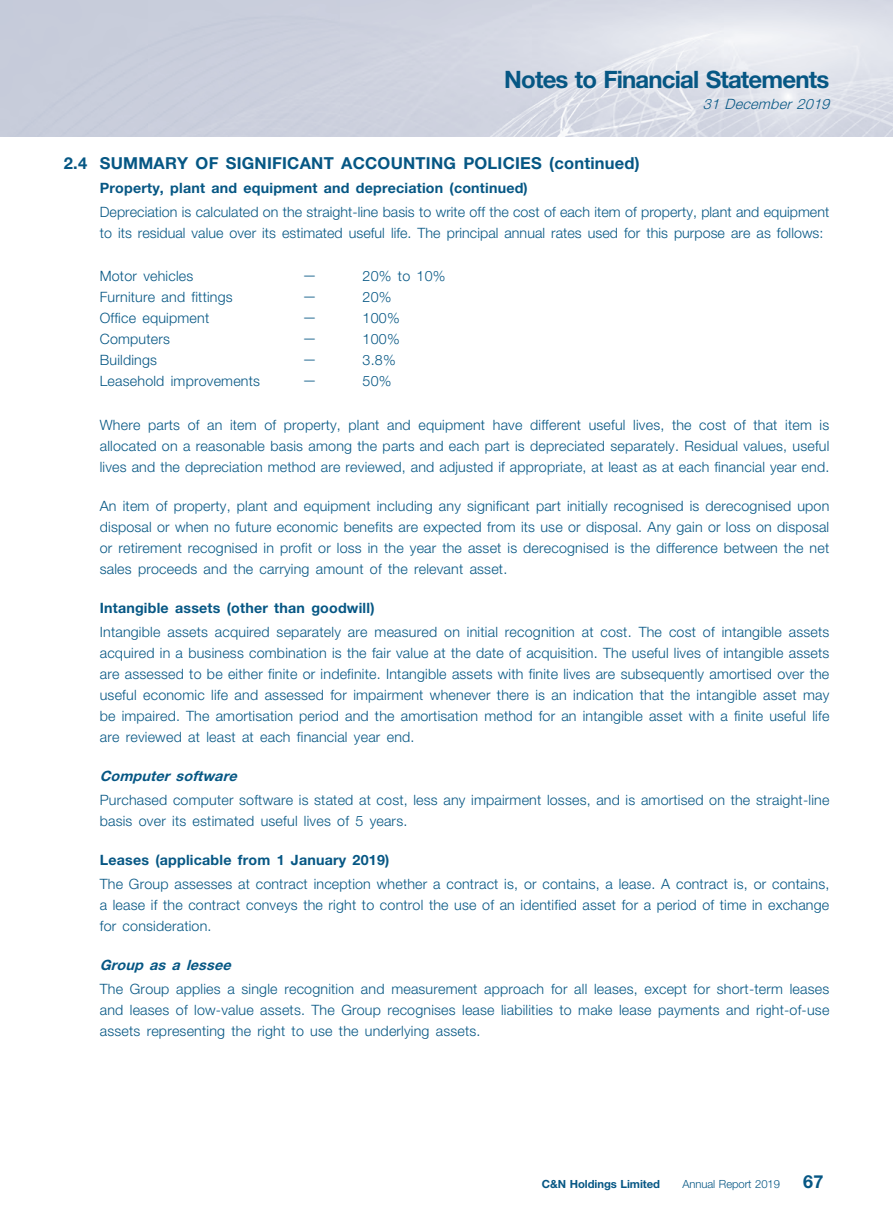
<style>
.page{position:relative;width:893px;height:1212px;background:#fff}
.page>*{position:absolute;margin:0;border:0;box-sizing:border-box;transform-origin:0 0}
.t1{font:700 24px "Helvetica Neue LT Std";letter-spacing:-.035em;color:#065784}
.t2{font:700 18px "Helvetica Neue LT Std";color:#065784}
._03_H1{font:700 16.5px "Helvetica Neue LT Std";letter-spacing:.015em;color:#065784}
._12___P2{font:300 14.25px/21px "Helvetica Neue LT Std";letter-spacing:.015em;color:#065784;text-align:justify}
._04___H2{font:700 14.25px "Helvetica Neue LT Std";letter-spacing:.015em;color:#065784}
._15_Table_Stub{font:300 14.25px "Helvetica Neue LT Std";letter-spacing:.015em;color:#065784}
._05_____H3{font:italic 700 14.25px "Helvetica Neue LT Std";color:#065784}
.t3{font:italic 300 14.25px "Helvetica Neue LT Std";color:#065784}
.t4{font:700 11.25px "Helvetica Neue LT Std";letter-spacing:-.005em;color:#065784}
.t5{font:300 11.25px "Helvetica Neue LT Std";letter-spacing:-.005em;color:#065784}
</style>
<div class="page">
<img style="left:0;top:0;width:893px;height:136px">
<h1 class="t1" style="left:504px;top:64px;width:326px">Notes to Financial Statements</h1>
<p class="t3" style="left:703px;top:95px;width:132px">31 December 2019</p>
<p class="_03_H1" style="left:64px;top:153px;width:577px">2.4 SUMMARY OF SIGNIFICANT ACCOUNTING POLICIES (continued)</p>
<p class="_04___H2" style="left:100px;top:179px;width:430px">Property, plant and equipment and depreciation (continued)</p>
<p class="_12___P2" style="left:100px;top:201px;width:731px">Depreciation is calculated on the straight-line basis to write off the cost of each item of property, plant and equipment to its residual value over its estimated useful life. The principal annual rates used for this purpose are as follows:</p>
<p class="_15_Table_Stub" style="left:100px;top:268px;width:95px">Motor vehicles</p>
<p class="_12___P2" style="left:303px;top:264px;width:16px">—</p>
<p class="_12___P2" style="left:363px;top:265px;width:84px">20% to 10%</p>
<p class="_15_Table_Stub" style="left:100px;top:289px;width:134px">Furniture and fittings</p>
<p class="_12___P2" style="left:303px;top:285px;width:16px">—</p>
<p class="_12___P2" style="left:363px;top:286px;width:30px">20%</p>
<p class="_15_Table_Stub" style="left:100px;top:310px;width:111px">Office equipment</p>
<p class="_12___P2" style="left:303px;top:306px;width:16px">—</p>
<p class="_12___P2" style="left:363px;top:307px;width:39px">100%</p>
<p class="_15_Table_Stub" style="left:100px;top:331px;width:72px">Computers</p>
<p class="_12___P2" style="left:303px;top:327px;width:16px">—</p>
<p class="_12___P2" style="left:363px;top:328px;width:39px">100%</p>
<p class="_15_Table_Stub" style="left:100px;top:352px;width:59px">Buildings</p>
<p class="_12___P2" style="left:303px;top:348px;width:16px">—</p>
<p class="_12___P2" style="left:363px;top:349px;width:35px">3.8%</p>
<p class="_15_Table_Stub" style="left:100px;top:373px;width:162px">Leasehold improvements</p>
<p class="_12___P2" style="left:303px;top:369px;width:16px">—</p>
<p class="_12___P2" style="left:363px;top:370px;width:30px">50%</p>
<p class="_12___P2" style="left:100px;top:414px;width:731px">Where parts of an item of property, plant and equipment have different useful lives, the cost of that item is allocated on a reasonable basis among the parts and each part is depreciated separately. Residual values, useful lives and the depreciation method are reviewed, and adjusted if appropriate, at least as at each financial year end.</p>
<p class="_12___P2" style="left:100px;top:495px;width:731px">An item of property, plant and equipment including any significant part initially recognised is derecognised upon disposal or when no future economic benefits are expected from its use or disposal. Any gain or loss on disposal or retirement recognised in profit or loss in the year the asset is derecognised is the difference between the net sales proceeds and the carrying amount of the relevant asset.</p>
<p class="_04___H2" style="left:100px;top:599px;width:276px">Intangible assets (other than goodwill)</p>
<p class="_12___P2" style="left:100px;top:621px;width:731px">Intangible assets acquired separately are measured on initial recognition at cost. The cost of intangible assets acquired in a business combination is the fair value at the date of acquisition. The useful lives of intangible assets are assessed to be either finite or indefinite. Intangible assets with finite lives are subsequently amortised over the useful economic life and assessed for impairment whenever there is an indication that the intangible asset may be impaired. The amortisation period and the amortisation method for an intangible asset with a finite useful life are reviewed at least at each financial year end.</p>
<p class="_05_____H3" style="left:100px;top:767px;width:143px">Computer software</p>
<p class="_12___P2" style="left:100px;top:789px;width:731px">Purchased computer software is stated at cost, less any impairment losses, and is amortised on the straight-line basis over its estimated useful lives of 5 years.</p>
<p class="_04___H2" style="left:100px;top:851px;width:291px">Leases (applicable from 1 January 2019)</p>
<p class="_12___P2" style="left:100px;top:873px;width:731px">The Group assesses at contract inception whether a contract is, or contains, a lease. A contract is, or contains, a lease if the contract conveys the right to control the use of an identified asset for a period of time in exchange for consideration.</p>
<p class="_05_____H3" style="left:100px;top:956px;width:137px">Group as a lessee</p>
<p class="_12___P2" style="left:100px;top:978px;width:731px">The Group applies a single recognition and measurement approach for all leases, except for short-term leases and leases of low-value assets. The Group recognises lease liabilities to make lease payments and right-of-use assets representing the right to use the underlying assets.</p>
<p class="t4" style="left:542px;top:1177px;width:120px">C&amp;N Holdings Limited</p>
<p class="t5" style="left:682px;top:1177px;width:99px">Annual Report 2019</p>
<p class="t2" style="left:803px;top:1170px;width:22px">67</p>
</div>
